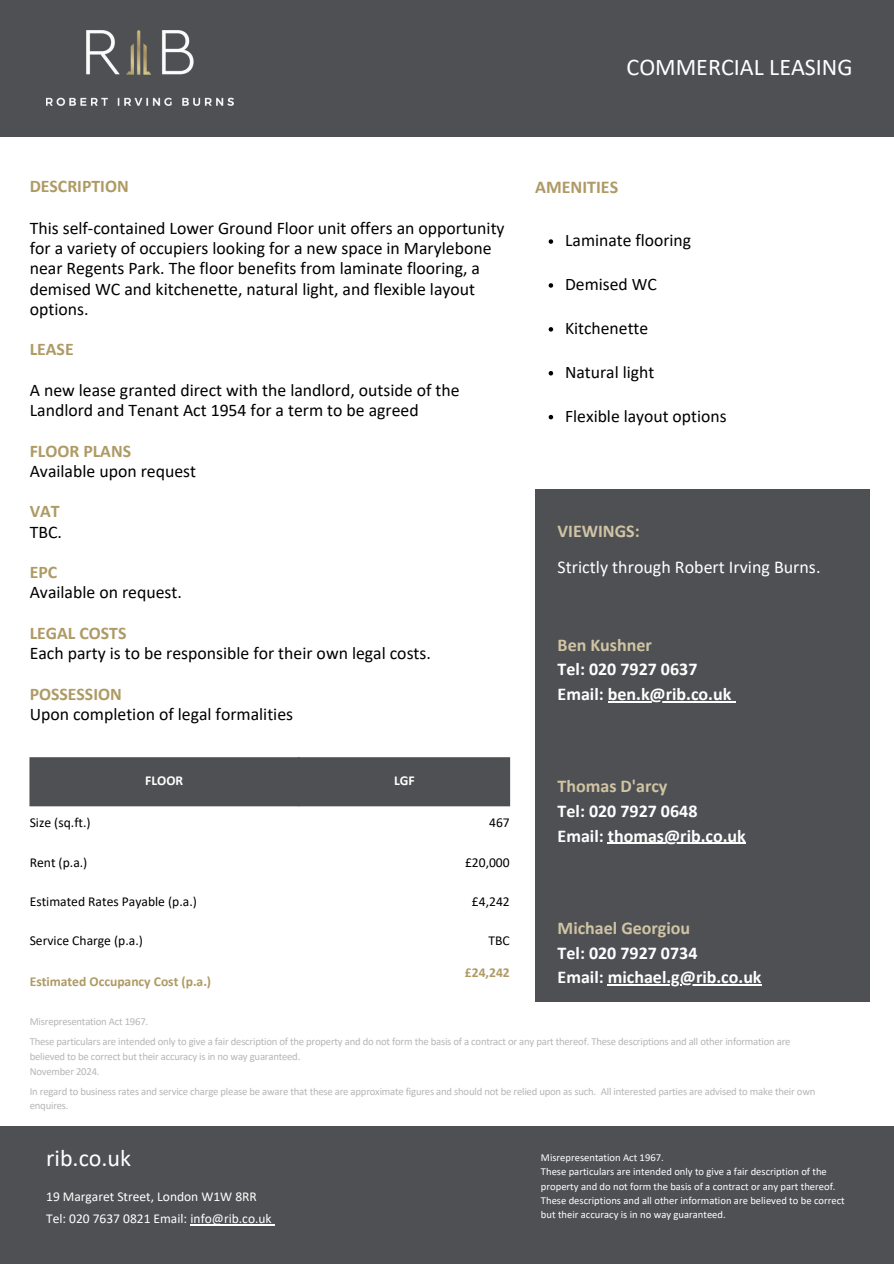
<style>
.page{position:relative;width:894px;height:1264px;background:#fff}
.page>*{position:absolute;margin:0;border:0;box-sizing:border-box;transform-origin:0 0}
.t1{font:24px "Calibri";color:#fff}
.t2{font:700 18px/24.8px "Calibri";color:#fff}
.t3{font:18px "Calibri";color:#fff}
.t4{font:700 18px "Calibri";color:#ae9a64}
.t5{font:700 18px "Calibri";color:#d0c4a4}
.t6{font:17.7px/20.2px "Calibri";color:#000}
.t7{font:700 17.7px "Calibri";color:#ae9a64}
.t8{font:13.65px "Calibri";color:#000}
.t9{font:700 13.65px "Calibri";color:#ae9a64}
.t10{font:700 13.65px "Calibri";color:#fff}
.t11{font:13.5px "Calibri";color:#fff}
.t12{font:10.65px/14.2px "Calibri";letter-spacing:-.02em;color:#b6b6b6}
.t13{font:10.65px/14.2px "Calibri";color:#fff}
.s1{font-weight:700;color:#ae9a64}
.s2{color:#d0c4a4}
</style>
<div class="page">
<div style="left:0;top:0;width:893px;height:137px;background:#4e5053"></div>
<img style="left:46px;top:30px;width:187px;height:76px">
<div style="left:0;top:1126px;width:893px;height:137px;background:#4e5053"></div>
<hr style="left:190px;top:1224px;width:82px;height:1px;background:#fff">
<svg style="left:548px;top:239px;width:5px;height:5px"></svg>
<svg style="left:548px;top:283px;width:5px;height:5px"></svg>
<svg style="left:548px;top:327px;width:5px;height:4px"></svg>
<svg style="left:548px;top:371px;width:5px;height:4px"></svg>
<svg style="left:548px;top:415px;width:5px;height:4px"></svg>
<div style="left:535px;top:489px;width:334px;height:513px;background:#4e5053"></div>
<hr style="left:607px;top:701px;width:124px;height:1px;background:#fff">
<hr style="left:607px;top:842px;width:138px;height:2px;background:#fff">
<hr style="left:607px;top:984px;width:72px;height:1px;background:#fff">
<hr style="left:679px;top:984px;width:82px;height:1px;background:#fff">
<div style="left:30px;top:757px;width:480px;height:49px;background:#4e5053"></div>
<p class="t1" style="left:626px;top:57px;width:227px">COMMERCIAL LEASING</p>
<h3 class="t7" style="left:30px;top:179px;width:100px">DESCRIPTION</h3>
<h6 class="t6" style="left:30px;top:219px;width:476px">This self-contained Lower Ground Floor unit offers an opportunity for a variety of occupiers looking for a new space in Marylebone near Regents Park. The floor benefits from laminate flooring, a demised WC and kitchenette, natural light, and flexible layout options.</h6>
<h6 class="t7" style="left:30px;top:342px;width:45px">LEASE</h6>
<h4 class="t6" style="left:30px;top:381px;width:431px">A new lease granted direct with the landlord, outside of the<br>Landlord and Tenant Act 1954 for a term to be agreed</h4>
<p class="t6" style="left:30px;top:442px;width:168px"><span class="s1">FLOOR PLANS<br></span>Available upon request</p>
<h6 class="t6" style="left:30px;top:503px;width:34px"><span class="s1">VAT<br></span>TBC.</h6>
<h6 class="t7" style="left:30px;top:565px;width:29px">EPC</h6>
<h6 class="t6" style="left:30px;top:584px;width:153px">Available on request.</h6>
<p class="t6" style="left:30px;top:624px;width:402px"><span class="s1">LEGAL COSTS<br></span>Each party is to be responsible for their own legal costs.</p>
<p class="t6" style="left:30px;top:685px;width:265px"><span class="s1">POSSESSION<br></span>Upon completion of legal formalities</p>
<p class="t10" style="left:145px;top:774px;width:39px">FLOOR</p>
<p class="t10" style="left:394px;top:774px;width:22px">LGF</p>
<p class="t8" style="left:30px;top:817px;width:62px">Size (sq.ft.)</p>
<p class="t8" style="left:489px;top:817px;width:22px">467</p>
<h2 class="t8" style="left:30px;top:856px;width:59px">Rent (p.a.)</h2>
<p class="t8" style="left:465px;top:856px;width:46px">£20,000</p>
<p class="t8" style="left:30px;top:895px;width:169px">Estimated Rates Payable (p.a.)</p>
<p class="t8" style="left:472px;top:895px;width:39px">£4,242</p>
<p class="t8" style="left:30px;top:935px;width:115px">Service Charge (p.a.)</p>
<p class="t8" style="left:488px;top:935px;width:23px">TBC</p>
<p class="t9" style="left:30px;top:975px;width:183px">Estimated Occupancy Cost (p.a.)</p>
<p class="t9" style="left:465px;top:966px;width:46px">£24,242</p>
<h5 class="t12" style="left:30px;top:1015px;width:120px">Misrepresentation Act 1967.</h5>
<p class="t4" style="left:535px;top:179px;width:84px">AMENITIES</p>
<p class="t6" style="left:565px;top:231px;width:127px">Laminate flooring</p>
<p class="t6" style="left:565px;top:275px;width:93px">Demised WC</p>
<p class="t6" style="left:565px;top:319px;width:85px">Kitchenette</p>
<p class="t6" style="left:565px;top:363px;width:91px">Natural light</p>
<p class="t6" style="left:565px;top:407px;width:163px">Flexible layout options</p>
<p class="t5" style="left:557px;top:523px;width:84px">VIEWINGS:</p>
<h3 class="t3" style="left:557px;top:559px;width:264px">Strictly through Robert Irving Burns.</h3>
<p class="t2" style="left:557px;top:634px;width:175px"><span class="s2">Ben Kushner<br></span>Tel: 020 7927 0637<br>Email: ben.k@rib.co.uk</p>
<p class="t2" style="left:557px;top:775px;width:190px"><span class="s2">Thomas D'arcy<br></span>Tel: 020 7927 0648<br>Email: thomas@rib.co.uk</p>
<p class="t2" style="left:557px;top:916px;width:205px"><span class="s2">Michael Georgiou<br></span>Tel: 020 7927 0734<br>Email: michael.g@rib.co.uk</p>
<h5 class="t12" style="left:30px;top:1035px;width:762px;line-height:14.7px">These particulars are intended only to give a fair description of the property and do not form the basis of a contract or any part thereof. These descriptions and all other information are believed to be correct but their accuracy is in no way guaranteed.</h5>
<h5 class="t12" style="left:30px;top:1064px;width:71px">November 2024.</h5>
<p class="t12" style="left:30px;top:1085px;width:787px">In regard to business rates and service charge please be aware that these are approximate figures and should not be relied upon as such. All interested parties are advised to make their own enquires.</p>
<h1 class="t1" style="left:46px;top:1147px;width:86px">rib.co.uk</h1>
<h3 class="t11" style="left:46px;top:1190px;width:212px">19 Margaret Street, London W1W 8RR</h3>
<h6 class="t11" style="left:46px;top:1212px;width:227px">Tel: 020 7637 0821 Email: info@rib.co.uk</h6>
<p class="t13" style="left:541px;top:1151px;width:124px">Misrepresentation Act 1967.</p>
<p class="t13" style="left:541px;top:1165px;width:305px">These particulars are intended only to give a fair description of the property and do not form the basis of a contract or any part thereof.<br>These descriptions and all other information are believed to be correct but their accuracy is in no way guaranteed.</p>
</div>
